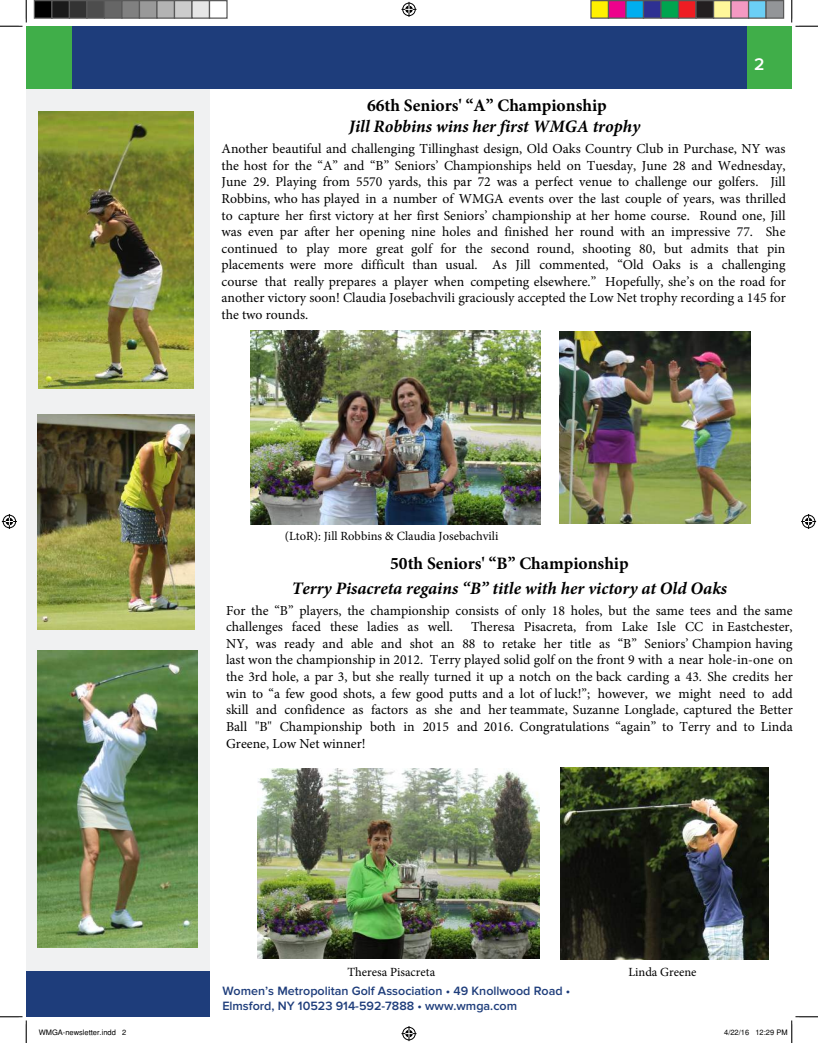
<style>
.page{position:relative;width:818px;height:1043px;background:#fff}
.page>*{position:absolute;margin:0;border:0;box-sizing:border-box;transform-origin:0 0}
.t1{font:italic 700 17.5px "Minion Pro";color:#000}
.t2{font:700 17.5px "Minion Pro";color:#000}
.t3{font:600 17.5px "Proxima Nova";color:#fff}
.t4{font:13.75px/16.6px "Minion Pro";color:#000;text-align:justify}
.t5{font:600 12.5px/15.6px "Proxima Nova";color:#1e3d7b}
.t6{font:12.5px "Minion Pro";color:#000}
.t7{font:7.5px "Helvetica";color:#000}
</style>
<div class="page">
<div style="left:26px;top:74px;width:183px;height:942px;background:#f0f1f2"></div>
<div style="left:26px;top:971px;width:183px;height:45px;background:#1e3d7b"></div>
<div style="left:26px;top:26px;width:765px;height:63px;background:#1e3d7b"></div>
<div style="left:747px;top:26px;width:44px;height:63px;background:#40ae49"></div>
<div style="left:27px;top:26px;width:45px;height:63px;background:#40ae49"></div>
<svg style="left:0;top:0;width:27px;height:27px"></svg>
<svg style="left:0;top:1016px;width:27px;height:26px"></svg>
<svg style="left:791px;top:0;width:27px;height:27px"></svg>
<svg style="left:401px;top:2px;width:15px;height:15px"></svg>
<svg style="left:401px;top:1026px;width:15px;height:15px"></svg>
<svg style="left:2px;top:514px;width:15px;height:15px"></svg>
<svg style="left:801px;top:514px;width:15px;height:15px"></svg>
<div style="left:34px;top:1px;width:18px;height:17px;background:#000"></div>
<div style="left:34px;top:0;width:18px;height:19px;border:1px solid #595959"></div>
<div style="left:52px;top:1px;width:17px;height:17px;background:#1a1a1a"></div>
<div style="left:51px;top:0;width:19px;height:19px;border:1px solid #595959"></div>
<div style="left:69px;top:1px;width:18px;height:17px;background:#333"></div>
<div style="left:69px;top:0;width:19px;height:19px;border:1px solid #595959"></div>
<div style="left:87px;top:1px;width:17px;height:17px;background:#4d4d4d"></div>
<div style="left:86px;top:0;width:19px;height:19px;border:1px solid #595959"></div>
<div style="left:104px;top:1px;width:18px;height:17px;background:#666"></div>
<div style="left:104px;top:0;width:18px;height:19px;border:1px solid #595959"></div>
<div style="left:122px;top:1px;width:17px;height:17px;background:#808080"></div>
<div style="left:121px;top:0;width:19px;height:19px;border:1px solid #595959"></div>
<div style="left:139px;top:1px;width:18px;height:17px;background:#999"></div>
<div style="left:139px;top:0;width:19px;height:19px;border:1px solid #595959"></div>
<div style="left:157px;top:1px;width:17px;height:17px;background:#b3b3b3"></div>
<div style="left:156px;top:0;width:19px;height:19px;border:1px solid #595959"></div>
<div style="left:174px;top:1px;width:18px;height:17px;background:#ccc"></div>
<div style="left:174px;top:0;width:18px;height:19px;border:1px solid #595959"></div>
<div style="left:192px;top:1px;width:17px;height:17px;background:#e6e6e6"></div>
<div style="left:191px;top:0;width:19px;height:19px;border:1px solid #595959"></div>
<div style="left:209px;top:0;width:19px;height:19px;border:1px solid #595959"></div>
<div style="left:591px;top:1px;width:17px;height:17px;background:#fff101"></div>
<div style="left:590px;top:0;width:19px;height:19px;border:1px solid #595959"></div>
<div style="left:608px;top:1px;width:18px;height:17px;background:#ed028c"></div>
<div style="left:608px;top:0;width:18px;height:19px;border:1px solid #595959"></div>
<div style="left:626px;top:1px;width:17px;height:17px;background:#00aeef"></div>
<div style="left:625px;top:0;width:19px;height:19px;border:1px solid #595959"></div>
<div style="left:643px;top:1px;width:18px;height:17px;background:#2e3092"></div>
<div style="left:642px;top:0;width:19px;height:19px;border:1px solid #595959"></div>
<div style="left:661px;top:1px;width:17px;height:17px;background:#00a54f"></div>
<div style="left:660px;top:0;width:19px;height:19px;border:1px solid #595959"></div>
<div style="left:678px;top:1px;width:18px;height:17px;background:#ee1d23"></div>
<div style="left:678px;top:0;width:18px;height:19px;border:1px solid #595959"></div>
<div style="left:696px;top:1px;width:17px;height:17px;background:#231f20"></div>
<div style="left:695px;top:0;width:19px;height:19px;border:1px solid #595959"></div>
<div style="left:713px;top:1px;width:18px;height:17px;background:#fff79a"></div>
<div style="left:712px;top:0;width:19px;height:19px;border:1px solid #595959"></div>
<div style="left:731px;top:1px;width:17px;height:17px;background:#f499c2"></div>
<div style="left:730px;top:0;width:19px;height:19px;border:1px solid #595959"></div>
<div style="left:748px;top:1px;width:18px;height:17px;background:#6bcff6"></div>
<div style="left:748px;top:0;width:18px;height:19px;border:1px solid #595959"></div>
<div style="left:766px;top:1px;width:17px;height:17px;background:#939598"></div>
<div style="left:765px;top:0;width:19px;height:19px;border:1px solid #595959"></div>
<svg style="left:791px;top:1016px;width:27px;height:26px"></svg>
<img style="left:250px;top:330px;width:290px;height:194px">
<img style="left:559px;top:331px;width:191px;height:192px">
<img style="left:257px;top:768px;width:282px;height:190px">
<img style="left:561px;top:767px;width:207px;height:192px">
<img style="left:38px;top:112px;width:155px;height:276px">
<img style="left:37px;top:414px;width:158px;height:216px">
<img style="left:37px;top:650px;width:160px;height:297px">
<p class="t2" style="left:367px;top:93px;width:241px">66th Seniors' “A” Championship</p>
<p class="t1" style="left:349px;top:114px;width:293px">Jill Robbins wins her first WMGA trophy</p>
<p class="t3" style="left:754px;top:54px;width:12px">2</p>
<p class="t4" style="left:221px;top:140px;width:566px">Another beautiful and challenging Tillinghast design, Old Oaks Country Club in Purchase, NY was the host for the “A” and “B” Seniors’ Championships held on Tuesday, June 28 and Wednesday, June 29. Playing from 5570 yards, this par 72 was a perfect venue to challenge our golfers. Jill Robbins, who has played in a number of WMGA events over the last couple of years, was thrilled to capture her first victory at her first Seniors’ championship at her home course. Round one, Jill was even par after her opening nine holes and finished her round with an impressive 77. She continued to play more great golf for the second round, shooting 80, but admits that pin placements were more difficult than usual. As Jill commented, “Old Oaks is a challenging course that really prepares a player when competing elsewhere.” Hopefully, she’s on the road for another victory soon! Claudia Josebachvili graciously accepted the Low Net trophy recording a 145 for the two rounds.</p>
<p class="t6" style="left:285px;top:528px;width:215px">(LtoR): Jill Robbins &amp; Claudia Josebachvili</p>
<p class="t2" style="left:390px;top:551px;width:240px">50th Seniors' “B” Championship</p>
<p class="t1" style="left:292px;top:575px;width:437px">Terry Pisacreta regains “B” title with her victory at Old Oaks</p>
<p class="t4" style="left:226px;top:602px;width:568px">For the “B” players, the championship consists of only 18 holes, but the same tees and the same challenges faced these ladies as well.</p>
<p class="t4" style="left:226px;top:618px;width:568px;text-indent:245px">Theresa Pisacreta, from Lake Isle CC in Eastchester, NY, was ready and able and shot an 88 to retake her title as “B” Seniors’ Champion having last won the championship in 2012. Terry played solid golf on the front 9 with a near hole-in-one on the 3rd hole, a par 3, but she really turned it up a notch on the back carding a 43. She credits her win to “a few good shots, a few good putts and a lot of luck!”; however, we might need to add skill and confidence as factors as she and her teammate, Suzanne Longlade, captured the Better Ball "B" Championship both in 2015 and 2016. Congratulations “again” to Terry and to Linda Greene, Low Net winner!</p>
<p class="t6" style="left:347px;top:963px;width:89px">Theresa Pisacreta</p>
<p class="t6" style="left:628px;top:963px;width:70px">Linda Greene</p>
<p class="t5" style="left:222px;top:983px;width:349px">Women’s Metropolitan Golf Association • 49 Knollwood Road •<br>Elmsford, NY 10523 914-592-7888 • www.wmga.com</p>
<p class="t7" style="left:39px;top:1028px;width:89px">WMGA-newsletter.indd 2</p>
<p class="t7" style="left:724px;top:1028px;width:65px">4/22/16 12:29 PM</p>
</div>
